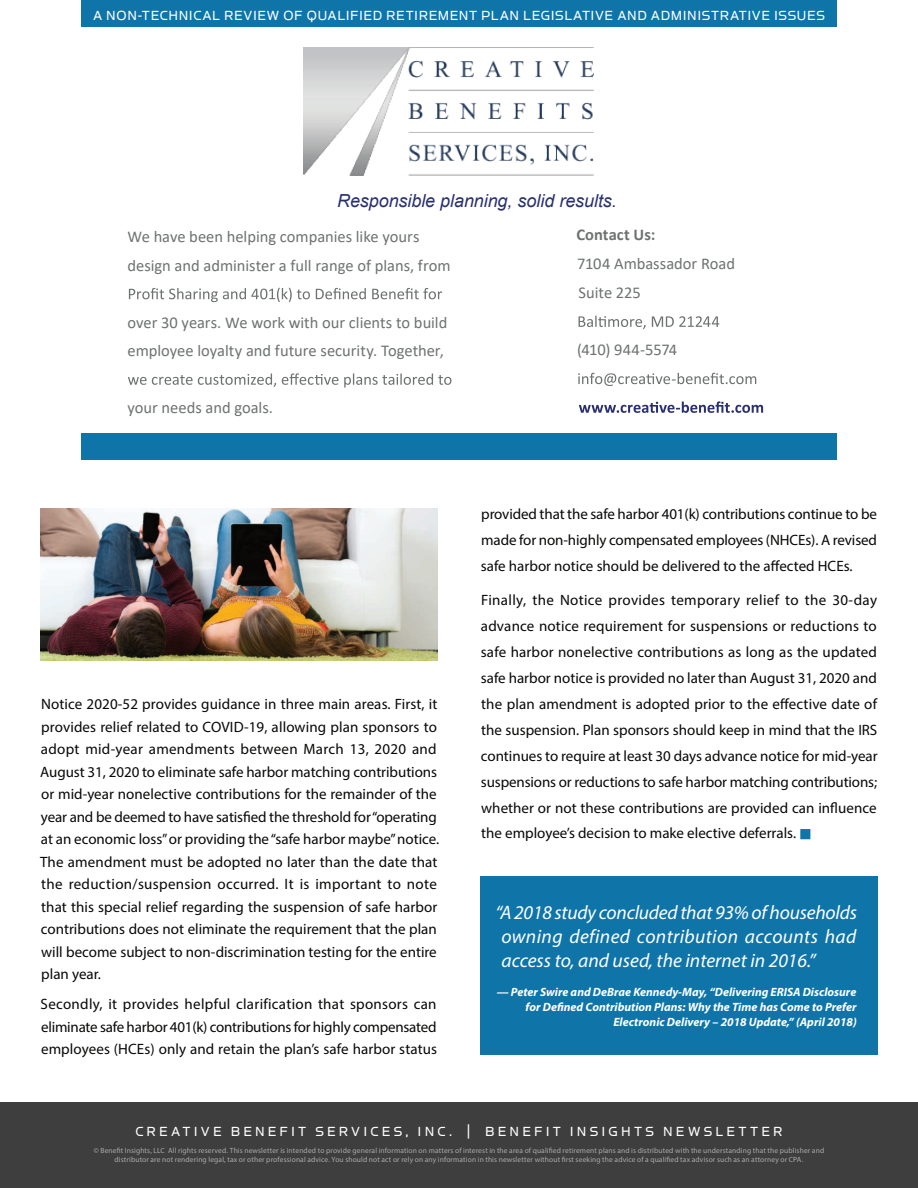
<style>
.page{position:relative;width:918px;height:1188px;background:#fff}
.page>*{position:absolute;margin:0;border:0;box-sizing:border-box;transform-origin:0 0}
.t1{font:italic 19.5px/24px "Myriad Pro";color:#fff;text-align:justify}
.t2{font:italic 18px "Arial";letter-spacing:-.005em;color:#293070}
.t3{font:16.5px/28.5px "Calibri";color:#6e7271}
.t4{font:700 16.5px "Calibri";color:#6e7271}
.t5{font:15px/22.5px "Myriad Pro";color:#090807;text-align:justify}
.t6{font:15px "Simian Display Orangutan";letter-spacing:.045em;color:#fff}
.t7{font:15px "Simian Display Orangutan";letter-spacing:.21em;color:#fff}
.t8{font:italic 700 12px/15px "Myriad Pro";color:#fff;text-align:right}
.t9{font:7.5px/9px "Myriad Pro";letter-spacing:.015em;color:#adabab;text-align:center}
.s1{font-family:"Minion Pro";font-weight:700;font-size:30px;color:#0f75a9}
</style>
<div class="page">
<div style="left:0;top:1102px;width:918px;height:86px;background:#3e3e3e"></div>
<div style="left:81px;top:0;width:756px;height:27px;background:#0f75a9"></div>
<svg style="left:129px;top:288px;width:313px;height:14px"></svg>
<svg style="left:128px;top:373px;width:323px;height:15px"></svg>
<svg style="left:579px;top:316px;width:140px;height:13px"></svg>
<svg style="left:578px;top:373px;width:178px;height:13px"></svg>
<svg style="left:579px;top:401px;width:184px;height:12px"></svg>
<img style="left:303px;top:47px;width:291px;height:128px">
<div style="left:81px;top:434px;width:756px;height:26px;background:#0f75a9"></div>
<img style="left:40px;top:508px;width:398px;height:152px">
<div style="left:480px;top:876px;width:398px;height:178px;background:#0f75a9"></div>
<p class="t6" style="left:93px;top:8px;width:733px">A NON-TECHNICAL REVIEW OF QUALIFIED RETIREMENT PLAN LEGISLATIVE AND ADMINISTRATIVE ISSUES</p>
<p class="t2" style="left:337px;top:189px;width:281px">Responsible planning, solid results.</p>
<p class="t3" style="left:128px;top:222px;width:325px">We have been helping companies like yours design and administer a full range of plans, from</p>
<p class="t3" style="left:128px;top:308px;width:321px">over 30 years. We work with our clients to build employee loyalty and future security. Together,</p>
<p class="t3" style="left:128px;top:393px;width:147px">your needs and goals.</p>
<p class="t4" style="left:576px;top:223px;width:80px">Contact Us:</p>
<p class="t3" style="left:577px;top:249px;width:160px">7104 Ambassador Road</p>
<p class="t3" style="left:579px;top:278px;width:64px">Suite 225</p>
<p class="t3" style="left:577px;top:335px;width:102px">(410) 944-5574</p>
<p class="t5" style="left:40px;top:693px;width:401px;text-align:left">Notice 2020-52 provides guidance in three main areas. First, it provides relief related to COVID-19, allowing plan sponsors to adopt mid-year amendments between March 13, 2020 and August 31, 2020 to eliminate safe harbor matching contributions or mid-year nonelective contributions for the remainder of the year and be deemed to have satisfied the threshold for “operating at an economic loss” or providing the “safe harbor maybe” notice.<br>The amendment must be adopted no later than the date that the reduction/suspension occurred. It is important to note that this special relief regarding the suspension of safe harbor contributions does not eliminate the requirement that the plan will become subject to non-discrimination testing for the entire plan year.</p>
<p class="t5" style="left:41px;top:993px;width:398px">Secondly, it provides helpful clarification that sponsors can eliminate safe harbor 401(k) contributions for highly compensated employees (HCEs) only and retain the plan’s safe harbor status</p>
<p class="t5" style="left:481px;top:501px;width:398px;line-height:26px">provided that the safe harbor 401(k) contributions continue to be made for non-highly compensated employees (NHCEs). A revised safe harbor notice should be delivered to the affected HCEs.</p>
<p class="t5" style="left:481px;top:587px;width:398px;line-height:26px">Finally, the Notice provides temporary relief to the 30-day advance notice requirement for suspensions or reductions to safe harbor nonelective contributions as long as the updated safe harbor notice is provided no later than August 31, 2020 and the plan amendment is adopted prior to the effective date of the suspension. Plan sponsors should keep in mind that the IRS continues to require at least 30 days advance notice for mid-year suspensions or reductions to safe harbor matching contributions; whether or not these contributions are provided can influence the employee’s decision to make elective deferrals. <span class="s1">■</span></p>
<h1 class="t1" style="left:501px;top:900px;width:357px;text-indent:-6px">“A 2018 study concluded that 93% of households owning defined contribution accounts had access to, and used, the internet in 2016.”</h1>
<p class="t8" style="left:497px;top:984px;width:362px">— Peter Swire and DeBrae Kennedy-May, “Delivering ERISA Disclosure for Defined Contribution Plans: Why the Time has Come to Prefer<br>Electronic Delivery – 2018 Update,” (April 2018)</p>
<p class="t7" style="left:135px;top:1124px;width:649px">CREATIVE BENEFIT SERVICES, INC. | BENEFIT INSIGHTS NEWSLETTER</p>
<p class="t9" style="left:94px;top:1146px;width:732px">© Benefit Insights, LLC All rights reserved. This newsletter is intended to provide general information on matters of interest in the area of qualified retirement plans and is distributed with the understanding that the publisher and distributor are not rendering legal, tax or other professional advice. You should not act or rely on any information in this newsletter without first seeking the advice of a qualified tax advisor such as an attorney or CPA.</p>
</div>
